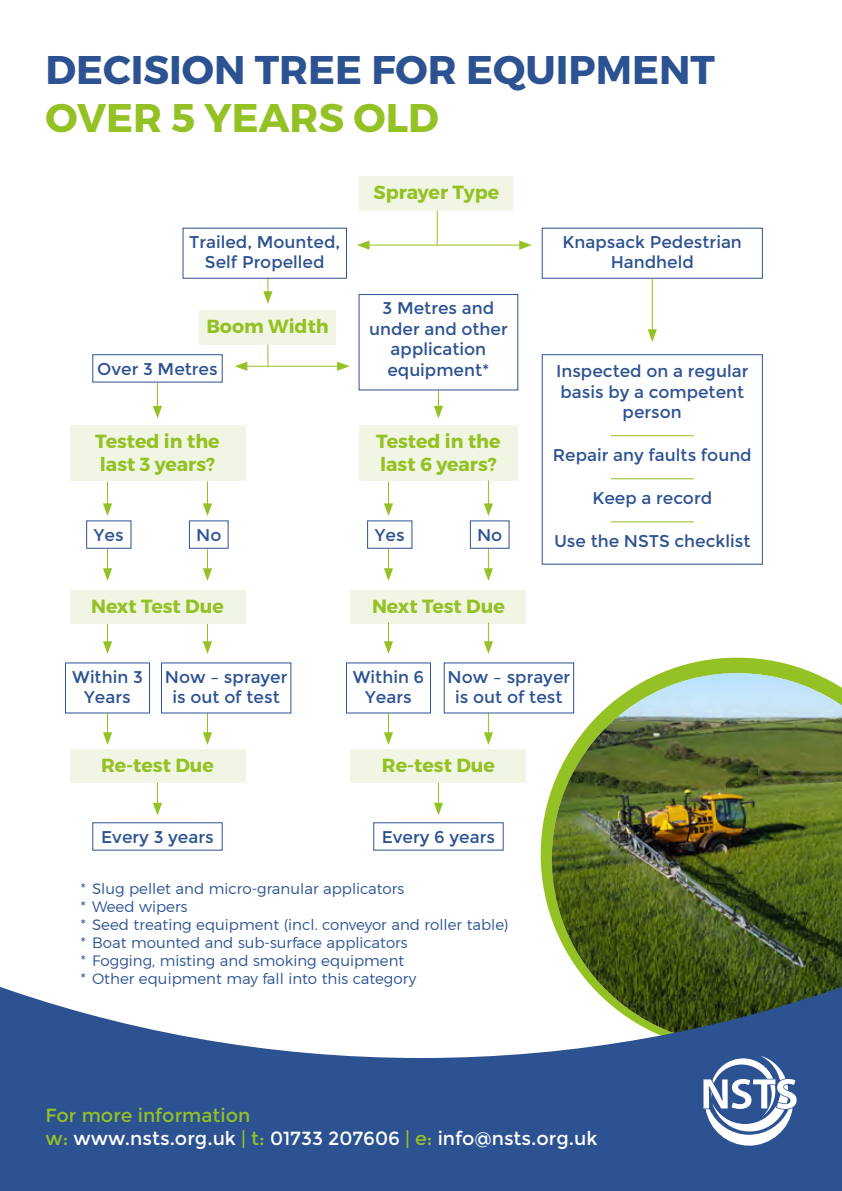
<style>
.page{position:relative;width:842px;height:1191px;background:#fff}
.page>*{position:absolute;margin:0;border:0;box-sizing:border-box;transform-origin:0 0}
.t1{font:700 40px "Montserrat";color:#2c5292}
.t2{font:700 40px "Montserrat";color:#94c123}
.t3{font:700 19px/22.8px "Montserrat";color:#94c123}
.t4{font:19px/22.8px "Montserrat";color:#fff}
.t5{font:17px/20.4px "Montserrat";color:#2c5292;text-align:center}
.t6{font:300 15px/18px "Montserrat";color:#2c5292}
.s1{color:#94c123}
</style>
<div class="page">
<svg style="left:434px;top:390px;width:9px;height:28px"></svg>
<svg style="left:541px;top:657px;width:273px;height:263px"></svg>
<img style="left:552px;top:673px;width:290px;height:307px">
<svg style="left:0;top:980px;width:842px;height:211px;fill:#2c5292"></svg>
<div style="left:360px;top:176px;width:153px;height:34px;background:#f1f6e4"></div>
<div style="left:92px;top:354px;width:131px;height:28px;border:1px solid #2c5292"></div>
<div style="left:200px;top:310px;width:136px;height:34px;background:#f1f6e4"></div>
<div style="left:359px;top:294px;width:159px;height:96px;border:1px solid #2c5292"></div>
<div style="left:70px;top:425px;width:175px;height:56px;background:#f1f6e4"></div>
<div style="left:70px;top:750px;width:175px;height:33px;background:#f1f6e4"></div>
<div style="left:542px;top:228px;width:221px;height:51px;border:1px solid #2c5292"></div>
<hr style="left:611px;top:435px;width:83px;height:1px;background:#94c123">
<hr style="left:611px;top:478px;width:83px;height:1px;background:#94c123">
<hr style="left:611px;top:521px;width:83px;height:1px;background:#94c123">
<div style="left:542px;top:354px;width:221px;height:210px;border:1px solid #2c5292"></div>
<hr style="left:244px;top:366px;width:96px;height:1px;background:#94c123">
<svg style="left:235px;top:361px;width:12px;height:10px"></svg>
<svg style="left:337px;top:361px;width:13px;height:10px"></svg>
<hr style="left:437px;top:211px;width:1px;height:34px;background:#94c123">
<hr style="left:366px;top:245px;width:156px;height:1px;background:#94c123">
<svg style="left:357px;top:240px;width:12px;height:10px"></svg>
<svg style="left:519px;top:240px;width:13px;height:10px"></svg>
<svg style="left:153px;top:382px;width:9px;height:36px"></svg>
<svg style="left:103px;top:549px;width:9px;height:32px"></svg>
<svg style="left:203px;top:549px;width:9px;height:32px"></svg>
<svg style="left:153px;top:783px;width:9px;height:32px"></svg>
<hr style="left:652px;top:279px;width:1px;height:53px;background:#94c123">
<svg style="left:648px;top:329px;width:9px;height:13px"></svg>
<svg style="left:267px;top:345px;width:1px;height:21px"></svg>
<svg style="left:263px;top:279px;width:9px;height:25px"></svg>
<svg style="left:103px;top:623px;width:9px;height:31px"></svg>
<svg style="left:203px;top:623px;width:9px;height:31px"></svg>
<svg style="left:103px;top:713px;width:9px;height:32px"></svg>
<svg style="left:203px;top:713px;width:9px;height:32px"></svg>
<svg style="left:103px;top:481px;width:9px;height:35px"></svg>
<svg style="left:203px;top:481px;width:9px;height:35px"></svg>
<div style="left:359px;top:425px;width:159px;height:56px;background:#f1f6e4"></div>
<div style="left:351px;top:590px;width:175px;height:33px;background:#f1f6e4"></div>
<div style="left:351px;top:750px;width:175px;height:33px;background:#f1f6e4"></div>
<svg style="left:384px;top:549px;width:9px;height:32px"></svg>
<svg style="left:484px;top:549px;width:9px;height:32px"></svg>
<svg style="left:434px;top:783px;width:9px;height:32px"></svg>
<svg style="left:384px;top:622px;width:9px;height:32px"></svg>
<svg style="left:484px;top:622px;width:9px;height:32px"></svg>
<svg style="left:384px;top:713px;width:9px;height:32px"></svg>
<svg style="left:484px;top:713px;width:9px;height:32px"></svg>
<svg style="left:384px;top:481px;width:9px;height:35px"></svg>
<svg style="left:484px;top:480px;width:9px;height:36px"></svg>
<svg style="left:703px;top:1055px;width:94px;height:90px"></svg>
<div style="left:183px;top:228px;width:164px;height:51px;border:1px solid #2c5292"></div>
<div style="left:346px;top:662px;width:85px;height:51px;border:1px solid #2c5292"></div>
<div style="left:444px;top:663px;width:130px;height:50px;background:#fff"></div>
<div style="left:65px;top:662px;width:85px;height:51px;border:1px solid #2c5292"></div>
<div style="left:86px;top:520px;width:45px;height:29px;border:1px solid #2c5292"></div>
<div style="left:189px;top:520px;width:40px;height:29px;border:1px solid #2c5292"></div>
<div style="left:70px;top:590px;width:175px;height:33px;background:#f1f6e4"></div>
<div style="left:367px;top:520px;width:45px;height:29px;border:1px solid #2c5292"></div>
<div style="left:470px;top:520px;width:40px;height:29px;border:1px solid #2c5292"></div>
<h1 class="t1" style="left:45px;top:45px;width:671px">DECISION TREE FOR EQUIPMENT</h1>
<h1 class="t2" style="left:45px;top:93px;width:395px">OVER 5 YEARS OLD</h1>
<p class="t3" style="left:374px;top:181px;width:127px">Sprayer Type</p>
<p class="t5" style="left:189px;top:232px;width:153px">Trailed, Mounted,<br>Self Propelled</p>
<p class="t5" style="left:563px;top:232px;width:181px">Knapsack Pedestrian<br>Handheld</p>
<p class="t3" style="left:206px;top:315px;width:124px">Boom Width</p>
<p class="t5" style="left:97px;top:358px;width:122px">Over 3 Metres</p>
<p class="t3" style="left:95px;top:430px;width:126px">Tested in the last 3 years?</p>
<p class="t5" style="left:94px;top:525px;width:31px">Yes</p>
<p class="t5" style="left:196px;top:525px;width:27px">No</p>
<p class="t5" style="left:369px;top:298px;width:140px">3 Metres and under and other application equipment*</p>
<p class="t3" style="left:376px;top:430px;width:126px">Tested in the last 6 years?</p>
<p class="t5" style="left:375px;top:525px;width:31px">Yes</p>
<p class="t5" style="left:477px;top:525px;width:27px">No</p>
<p class="t5" style="left:556px;top:361px;width:194px">Inspected on a regular basis by a competent person</p>
<p class="t5" style="left:553px;top:445px;width:200px">Repair any faults found</p>
<p class="t5" style="left:592px;top:488px;width:121px">Keep a record</p>
<p class="t5" style="left:554px;top:531px;width:198px">Use the NSTS checklist</p>
<p class="t3" style="left:91px;top:595px;width:134px">Next Test Due</p>
<p class="t3" style="left:372px;top:595px;width:134px">Next Test Due</p>
<p class="t5" style="left:72px;top:667px;width:72px">Within 3<br>Years</p>
<p class="t5" style="left:165px;top:667px;width:124px">Now – sprayer is out of test</p>
<p class="t3" style="left:101px;top:754px;width:114px">Re-test Due</p>
<p class="t5" style="left:353px;top:667px;width:73px">Within 6<br>Years</p>
<p class="t5" style="left:448px;top:667px;width:124px">Now – sprayer is out of test</p>
<p class="t3" style="left:382px;top:754px;width:114px">Re-test Due</p>
<p class="t5" style="left:382px;top:826px;width:115px">Every 6 years</p>
<p class="t6" style="left:81px;top:879px;width:429px">* Slug pellet and micro-granular applicators<br>* Weed wipers<br>* Seed treating equipment (incl. conveyor and roller table) * Boat mounted and sub-surface applicators<br>* Fogging, misting and smoking equipment<br>* Other equipment may fall into this category</p>
<p class="t5" style="left:101px;top:826px;width:114px">Every 3 years</p>
<p class="t4" style="left:45px;top:1104px;width:554px"><span class="s1">For more information<br>w:</span> www.nsts.org.uk <span class="s1">| t:</span> 01733 207606 <span class="s1">| e:</span> info@nsts.org.uk</p>
</div>
